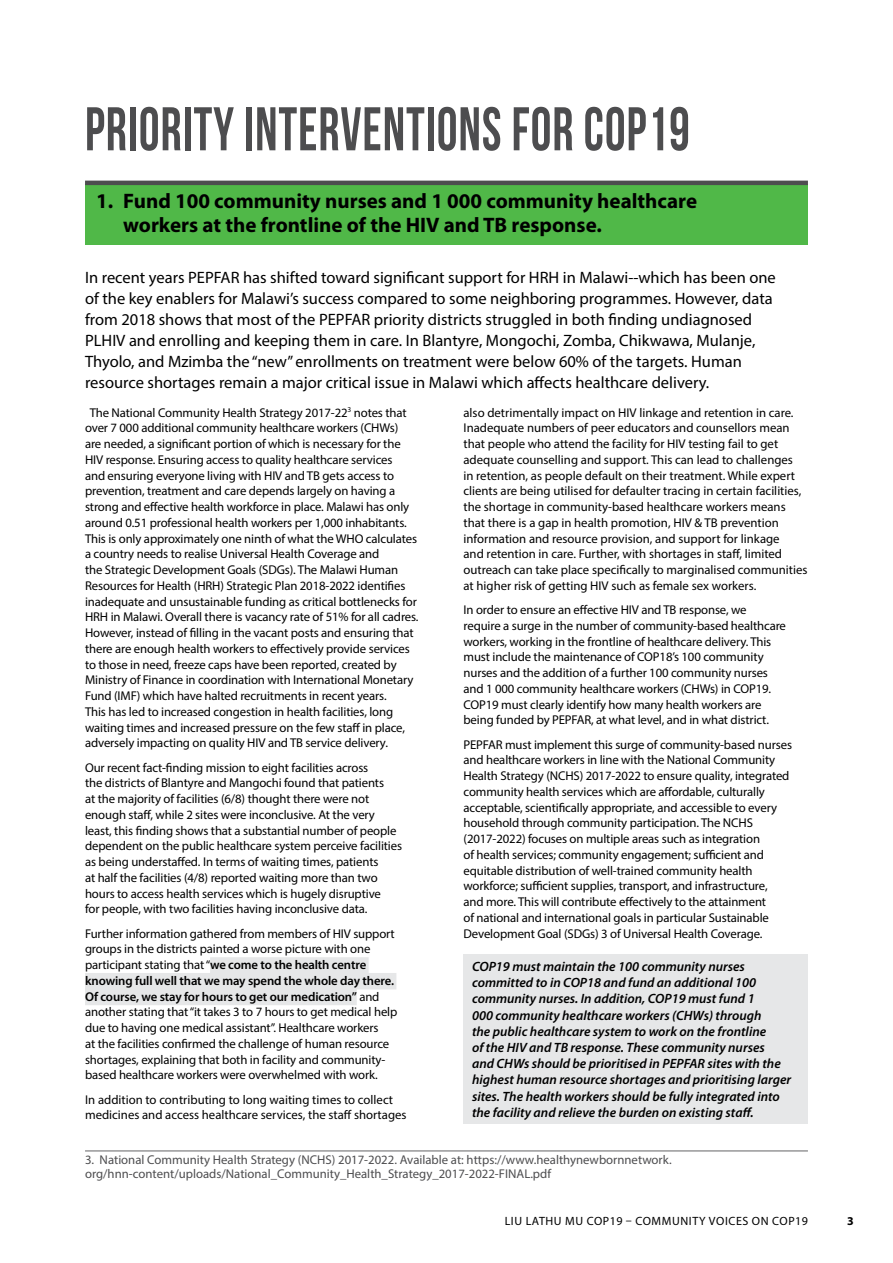
<style>
.page{position:relative;width:893px;height:1263px;background:#fff}
.page>*{position:absolute;margin:0;border:0;box-sizing:border-box;transform-origin:0 0}
._01_header{font:61.5px "Bebas Neue";letter-spacing:.02em;color:#4d4d4f;scale:.85 1}
.t1{font:700 21px/24px "Myriad Pro";color:#000}
._02_leadin_2{font:16.5px/21px "Myriad Pro";color:#000}
._04_body_accent{font:italic 600 13.5px/16.2px "Myriad Pro";color:#000}
._01_body_first{font:12.75px/15.8px "Myriad Pro";letter-spacing:-.01em;color:#000}
._04_footnote{font:12.75px/13.5px "Myriad Pro";color:#4d4d4f}
.t2{font:12px "Myriad Pro";letter-spacing:.05em;color:#000}
.t3{font:700 12px "Myriad Pro";color:#000}
.s1{font-weight:600}
</style>
<div class="page">
<div style="left:85px;top:184px;width:723px;height:61px;background:#50b848"></div>
<hr style="left:85px;top:1150px;width:723px;height:1px;background:#636466">
<div style="left:210px;top:957px;width:159px;height:17px;background:#e6e7e8"></div>
<div style="left:85px;top:973px;width:311px;height:16px;background:#e6e7e8"></div>
<div style="left:85px;top:989px;width:272px;height:16px;background:#e6e7e8"></div>
<div style="left:463px;top:954px;width:345px;height:170px;background:#e6e7e8"></div>
<hr style="left:85px;top:181px;width:723px;height:4px;background:#4d4d4f">
<p class="_01_header" style="left:85px;top:95px;width:713px">PRIORITY INTERVENTIONS FOR COP19</p>
<p class="t1" style="left:123px;top:189px;width:575px;text-indent:-27px">1. Fund 100 community nurses and 1 000 community healthcare workers at the frontline of the HIV and TB response.</p>
<p class="_02_leadin_2" style="left:85px;top:267px;width:692px">In recent years PEPFAR has shifted toward significant support for HRH in Malawi--which has been one of the key enablers for Malawi’s success compared to some neighboring programmes. However, data from 2018 shows that most of the PEPFAR priority districts struggled in both finding undiagnosed PLHIV and enrolling and keeping them in care. In Blantyre, Mongochi, Zomba, Chikwawa, Mulanje, Thyolo, and Mzimba the “new” enrollments on treatment were below 60% of the targets. Human resource shortages remain a major critical issue in Malawi which affects healthcare delivery.</p>
<p class="_01_body_first" style="left:85px;top:404px;width:335px;text-indent:5px">The National Community Health Strategy 2017-22<sup>3</sup> notes that over 7 000 additional community healthcare workers (CHWs)<br>are needed, a significant portion of which is necessary for the HIV response. Ensuring access to quality healthcare services<br>and ensuring everyone living with HIV and TB gets access to prevention, treatment and care depends largely on having a strong and effective health workforce in place. Malawi has only around 0.51 professional health workers per 1,000 inhabitants.<br>This is only approximately one ninth of what the WHO calculates a country needs to realise Universal Health Coverage and<br>the Strategic Development Goals (SDGs). The Malawi Human Resources for Health (HRH) Strategic Plan 2018-2022 identifies inadequate and unsustainable funding as critical bottlenecks for HRH in Malawi. Overall there is vacancy rate of 51% for all cadres.<br>However, instead of filling in the vacant posts and ensuring that there are enough health workers to effectively provide services to those in need, freeze caps have been reported, created by Ministry of Finance in coordination with International Monetary Fund (IMF) which have halted recruitments in recent years.<br>This has led to increased congestion in health facilities, long waiting times and increased pressure on the few staff in place, adversely impacting on quality HIV and TB service delivery.</p>
<p class="_01_body_first" style="left:85px;top:759px;width:319px">Our recent fact-finding mission to eight facilities across<br>the districts of Blantyre and Mangochi found that patients<br>at the majority of facilities (6/8) thought there were not enough staff, while 2 sites were inconclusive. At the very least, this finding shows that a substantial number of people dependent on the public healthcare system perceive facilities as being understaffed. In terms of waiting times, patients<br>at half the facilities (4/8) reported waiting more than two hours to access health services which is hugely disruptive<br>for people, with two facilities having inconclusive data.</p>
<p class="_01_body_first" style="left:85px;top:925px;width:314px">Further information gathered from members of HIV support groups in the districts painted a worse picture with one participant stating that “<span class="s1">we come to the health centre knowing full well that we may spend the whole day there.<br>Of course, we stay for hours to get our medication”</span> and another stating that “it takes 3 to 7 hours to get medical help due to having one medical assistant”. Healthcare workers<br>at the facilities confirmed the challenge of human resource shortages, explaining that both in facility and community&shy;based healthcare workers were overwhelmed with work.</p>
<p class="_01_body_first" style="left:85px;top:1091px;width:323px">In addition to contributing to long waiting times to collect medicines and access healthcare services, the staff shortages</p>
<p class="_01_body_first" style="left:463px;top:404px;width:346px">also detrimentally impact on HIV linkage and retention in care.<br>Inadequate numbers of peer educators and counsellors mean that people who attend the facility for HIV testing fail to get adequate counselling and support. This can lead to challenges<br>in retention, as people default on their treatment. While expert clients are being utilised for defaulter tracing in certain facilities, the shortage in community-based healthcare workers means that there is a gap in health promotion, HIV &amp; TB prevention information and resource provision, and support for linkage<br>and retention in care. Further, with shortages in staff, limited outreach can take place specifically to marginalised communities at higher risk of getting HIV such as female sex workers.</p>
<p class="_01_body_first" style="left:463px;top:602px;width:324px">In order to ensure an effective HIV and TB response, we require a surge in the number of community-based healthcare workers, working in the frontline of healthcare delivery. This must include the maintenance of COP18’s 100 community nurses and the addition of a further 100 community nurses and 1 000 community healthcare workers (CHWs) in COP19.<br>COP19 must clearly identify how many health workers are being funded by PEPFAR, at what level, and in what district.</p>
<p class="_01_body_first" style="left:463px;top:736px;width:330px">PEPFAR must implement this surge of community-based nurses and healthcare workers in line with the National Community Health Strategy (NCHS) 2017-2022 to ensure quality, integrated community health services which are affordable, culturally acceptable, scientifically appropriate, and accessible to every household through community participation. The NCHS (2017-2022) focuses on multiple areas such as integration<br>of health services; community engagement; sufficient and equitable distribution of well-trained community health workforce; sufficient supplies, transport, and infrastructure,<br>and more. This will contribute effectively to the attainment<br>of national and international goals in particular Sustainable Development Goal (SDGs) 3 of Universal Health Coverage.</p>
<p class="_04_body_accent" style="left:472px;top:958px;width:321px">COP19 must maintain the 100 community nurses committed to in COP18 and fund an additional 100 community nurses. In addition, COP19 must fund 1<br>000 community healthcare workers (CHWs) through<br>the public healthcare system to work on the frontline<br>of the HIV and TB response. These community nurses<br>and CHWs should be prioritised in PEPFAR sites with the highest human resource shortages and prioritising larger sites. The health workers should be fully integrated into the facility and relieve the burden on existing staff.</p>
<p class="_04_footnote" style="left:85px;top:1153px;width:588px">3. National Community Health Strategy (NCHS) 2017-2022. Available at: https://www.healthynewbornnetwork. org/hnn-content/uploads/National_Community_Health_Strategy_2017-2022-FINAL.pdf</p>
<p class="t2" style="left:505px;top:1214px;width:305px">LIU LATHU MU COP19 – COMMUNITY VOICES ON COP19</p>
<p class="t3" style="left:847px;top:1213px;width:8px">3</p>
</div>
